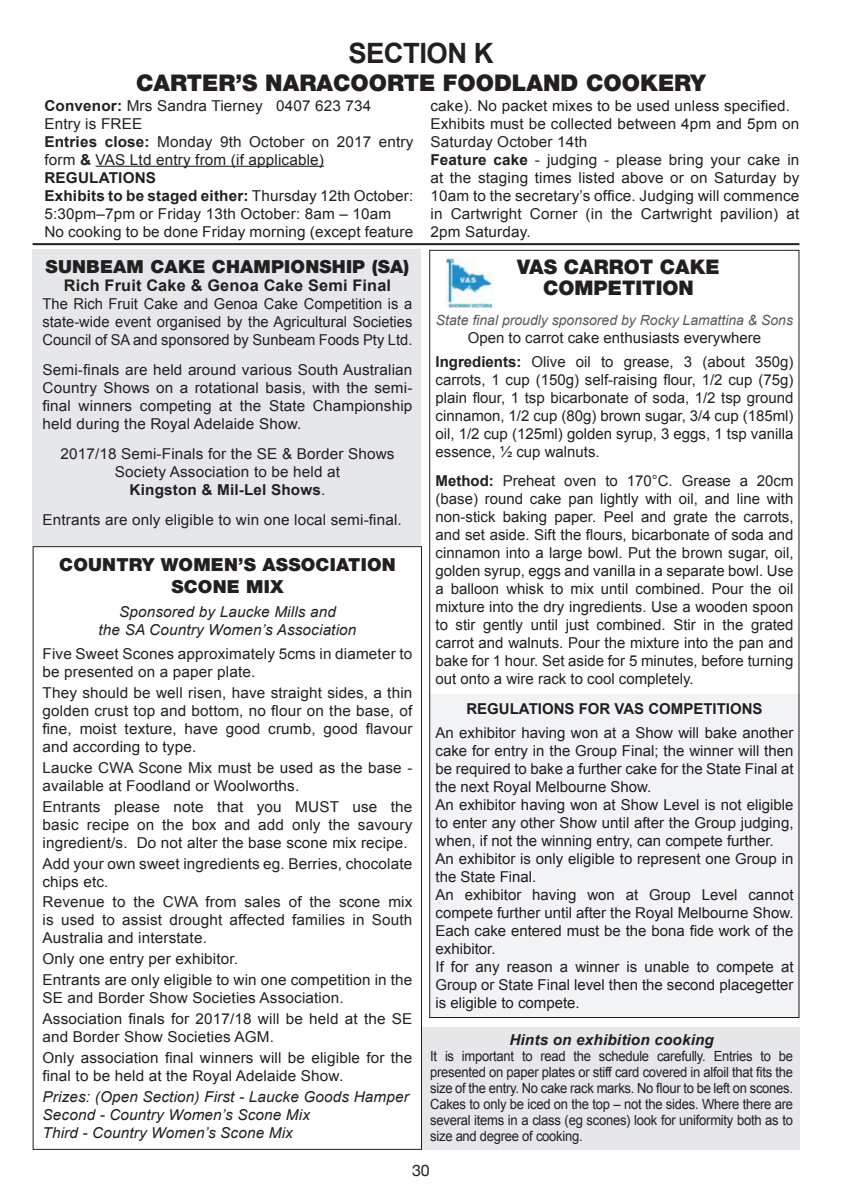
<style>
.page{position:relative;width:842px;height:1191px;background:#fff}
.page>*{position:absolute;margin:0;border:0;box-sizing:border-box;transform-origin:0 0}
.t1{font:700 28px "Arial";letter-spacing:-.02em;color:#231f20}
.t2{font:900 23px "Helvetica Neue";color:#231f20}
.t3{font:900 20.2px/21.4px "Helvetica Neue";color:#231f20;text-align:center}
.t4{font:900 18px/22px "Helvetica Neue";letter-spacing:.01em;color:#231f20;text-align:center}
.t5{font:700 16px "Arial";letter-spacing:.01em;color:#231f20}
.t6{font:16px "Helvetica Neue";color:#231f20}
.t7{font:15px/18px "Arial";letter-spacing:.01em;color:#231f20}
.t8{font:italic 15px/18px "Arial";letter-spacing:.01em;color:#231f20}
.t9{font:italic 700 15px "Arial";letter-spacing:.01em;color:#231f20}
.t10{font:14px/16px "Arial";letter-spacing:-.02em;color:#231f20;text-align:justify;scale:.93 1}
.t11{font:italic 14px "Arial";color:#57585a}
.s1{font-weight:700}
.s2{font-style:normal}
</style>
<div class="page">
<div style="left:33px;top:250px;width:388px;height:296px;background:#e6e7e9"></div>
<img style="left:445px;top:258px;width:48px;height:49px">
<hr style="left:96px;top:166px;width:228px;height:1px;background:#231f20">
<div style="left:429px;top:694px;width:370px;height:324px;background:#f2f3f4"></div>
<div style="left:421px;top:1027px;width:378px;height:122px;background:#e6e7e9"></div>
<hr style="left:33px;top:243px;width:766px;height:2px;background:#231f20">
<p class="t1" style="left:348px;top:35px;width:147px">SECTION K</p>
<p class="t2" style="left:136px;top:69px;width:571px">CARTER’S NARACOORTE FOODLAND COOKERY</p>
<p class="t7" style="left:44px;top:96px;width:371px"><span class="s1">Convenor:</span> Mrs Sandra Tierney 0407 623 734<br>Entry is FREE<br><span class="s1">Entries close:</span> Monday 9th October on 2017 entry form <span class="s1">&amp;</span> VAS Ltd entry from (if applicable)<br><span class="s1">REGULATIONS<br>Exhibits to be staged either:</span> Thursday 12th October:<br>5:30pm–7pm or Friday 13th October: 8am – 10am No cooking to be done Friday morning (except feature</p>
<p class="t7" style="left:430px;top:96px;width:370px">cake). No packet mixes to be used unless specified.<br>Exhibits must be collected between 4pm and 5pm on Saturday October 14th<br><span class="s1">Feature cake</span> - judging - please bring your cake in at the staging times listed above or on Saturday by 10am to the secretary’s office. Judging will commence in Cartwright Corner (in the Cartwright pavilion) at 2pm Saturday.</p>
<p class="t4" style="left:46px;top:256px;width:365px">SUNBEAM CAKE CHAMPIONSHIP (SA)</p>
<p class="t5" style="left:64px;top:275px;width:329px">Rich Fruit Cake &amp; Genoa Cake Semi Final</p>
<p class="t7" style="left:43px;top:295px;width:371px;text-align:justify">The Rich Fruit Cake and Genoa Cake Competition is a state-wide event organised by the Agricultural Societies Council of SA and sponsored by Sunbeam Foods Pty Ltd.</p>
<p class="t7" style="left:43px;top:361px;width:371px;text-align:justify">Semi-finals are held around various South Australian Country Shows on a rotational basis, with the semi&shy;final winners competing at the State Championship held during the Royal Adelaide Show.</p>
<p class="t7" style="left:60px;top:445px;width:336px;text-align:center">2017/18 Semi-Finals for the SE &amp; Border Shows<br>Society Association to be held at<br><span class="s1">Kingston &amp; Mil-Lel Shows</span>.</p>
<p class="t7" style="left:43px;top:511px;width:361px">Entrants are only eligible to win one local semi-final.</p>
<p class="t4" style="left:59px;top:554px;width:338px">COUNTRY WOMEN’S ASSOCIATION<br>SCONE MIX</p>
<p class="t8" style="left:99px;top:603px;width:259px;text-align:center">Sponsored by Laucke Mills and<br>the SA Country Women’s Association</p>
<p class="t7" style="left:43px;top:645px;width:371px">Five Sweet Scones approximately 5cms in diameter to be presented on a paper plate.</p>
<p class="t7" style="left:43px;top:684px;width:371px;text-align:justify">They should be well risen, have straight sides, a thin golden crust top and bottom, no flour on the base, of fine, moist texture, have good crumb, good flavour and according to type.</p>
<p class="t7" style="left:43px;top:758px;width:371px">Laucke CWA Scone Mix must be used as the base - available at Foodland or Woolworths.</p>
<p class="t7" style="left:43px;top:797px;width:371px;text-align:justify">Entrants please note that you MUST use the basic recipe on the box and add only the savoury ingredient/s. Do not alter the base scone mix recipe.</p>
<p class="t7" style="left:43px;top:854px;width:371px">Add your own sweet ingredients eg. Berries, chocolate chips etc.</p>
<p class="t7" style="left:43px;top:893px;width:371px;text-align:justify">Revenue to the CWA from sales of the scone mix is used to assist drought affected families in South Australia and interstate.</p>
<p class="t7" style="left:43px;top:948px;width:371px;line-height:20.8px">Only one entry per exhibitor.<br>Entrants are only eligible to win one competition in the</p>
<p class="t7" style="left:43px;top:987px;width:371px;line-height:20.8px">SE and Border Show Societies Association.<br>Association finals for 2017/18 will be held at the SE</p>
<p class="t7" style="left:43px;top:1026px;width:371px;line-height:20.8px">and Border Show Societies AGM.<br>Only association final winners will be eligible for the</p>
<p class="t8" style="left:43px;top:1065px;width:368px;line-height:20.8px"><span class="s2">final to be held at the Royal Adelaide Show.<br></span>Prizes: (Open Section) First - Laucke Goods Hamper</p>
<p class="t8" style="left:43px;top:1105px;width:269px">Second - Country Women’s Scone Mix<br>Third - Country Women’s Scone Mix</p>
<p class="t3" style="left:517px;top:256px;width:204px">VAS CARROT CAKE<br>COMPETITION</p>
<p class="t11" style="left:436px;top:311px;width:359px">State final proudly sponsored by Rocky Lamattina &amp; Sons</p>
<p class="t7" style="left:435px;top:326px;width:359px;line-height:24px;text-align:center">Open to carrot cake enthusiasts everywhere<br><span class="s1">Ingredients:</span> Olive oil to grease, 3 (about 350g)</p>
<p class="t7" style="left:435px;top:371px;width:360px;text-align:justify">carrots, 1 cup (150g) self-raising flour, 1/2 cup (75g) plain flour, 1 tsp bicarbonate of soda, 1/2 tsp ground cinnamon, 1/2 cup (80g) brown sugar, 3/4 cup (185ml) oil, 1/2 cup (125ml) golden syrup, 3 eggs, 1 tsp vanilla essence, ½ cup walnuts.</p>
<p class="t7" style="left:435px;top:472px;width:360px;text-align:justify"><span class="s1">Method:</span> Preheat oven to 170°C. Grease a 20cm (base) round cake pan lightly with oil, and line with non-stick baking paper. Peel and grate the carrots, and set aside. Sift the flours, bicarbonate of soda and cinnamon into a large bowl. Put the brown sugar, oil, golden syrup, eggs and vanilla in a separate bowl. Use a balloon whisk to mix until combined. Pour the oil mixture into the dry ingredients. Use a wooden spoon to stir gently until just combined. Stir in the grated carrot and walnuts. Pour the mixture into the pan and bake for 1 hour. Set aside for 5 minutes, before turning out onto a wire rack to cool completely.</p>
<p class="t7" style="left:435px;top:697px;width:359px;line-height:23.6px;text-align:center"><span class="s1">REGULATIONS FOR VAS COMPETITIONS<br></span>An exhibitor having won at a Show will bake another</p>
<p class="t7" style="left:435px;top:741px;width:360px">cake for entry in the Group Final; the winner will then be required to bake a further cake for the State Final at the next Royal Melbourne Show.<br>An exhibitor having won at Show Level is not eligible to enter any other Show until after the Group judging, when, if not the winning entry, can compete further.<br>An exhibitor is only eligible to represent one Group in the State Final.<br>An exhibitor having won at Group Level cannot compete further until after the Royal Melbourne Show.<br>Each cake entered must be the bona fide work of the exhibitor.<br>If for any reason a winner is unable to compete at Group or State Final level then the second placegetter is eligible to compete.</p>
<p class="t9" style="left:509px;top:1029px;width:206px">Hints on exhibition cooking</p>
<p class="t10" style="left:430px;top:1047px;width:392px">It is important to read the schedule carefully. Entries to be presented on paper plates or stiff card covered in alfoil that fits the size of the entry. No cake rack marks. No flour to be left on scones.<br>Cakes to only be iced on the top – not the sides. Where there are several items in a class (eg scones) look for uniformity both as to size and degree of cooking.</p>
<p class="t6" style="left:412px;top:1159px;width:19px">30</p>
</div>
